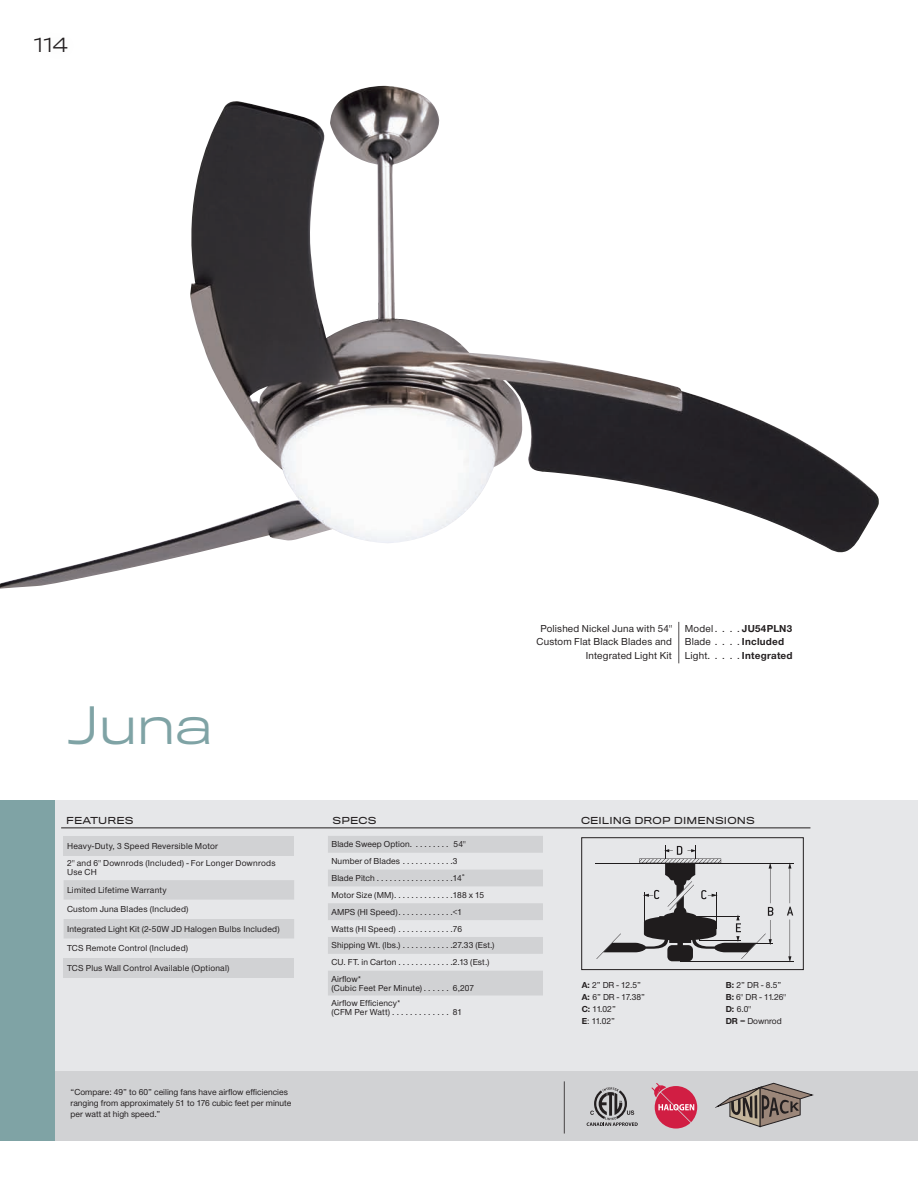
<style>
.page{position:relative;width:918px;height:1179px;background:#fff}
.page>*{position:absolute;margin:0;border:0;box-sizing:border-box;transform-origin:0 0}
.t1{font:300 48px "Titling Gothic FB Wide";color:#7fa3a5}
.t2{font:300 18px "Titling Gothic FB Wide";color:#231f20}
.t3{font:10.5px/13.5px "Helvetica Neue H55";letter-spacing:.015em;color:#231f20;text-align:right}
.t4{font:10.5px "Helvetica Neue H75";letter-spacing:.025em;color:#231f20}
.t5{font:9px/12px "Helvetica Neue H55";letter-spacing:.015em;color:#231f20}
.t6{font:9px "Titling Gothic FB Wide";letter-spacing:.015em;color:#231f20}
.s1{font-family:"Helvetica Neue H75"}
</style>
<div class="page">
<div style="left:34px;top:800px;width:884px;height:340px;background:#e6e7e9"></div>
<div style="left:47px;top:1071px;width:871px;height:69px;background:#d1d2d4"></div>
<hr style="left:564px;top:1081px;width:1px;height:52px;background:#231f20">
<div style="left:581px;top:837px;width:223px;height:133px;border:1px solid #231f20"></div>
<hr style="left:680px;top:961px;width:114px;height:1px;background:#231f20">
<hr style="left:595px;top:863px;width:199px;height:1px;background:#231f20">
<svg style="left:596px;top:846px;width:177px;height:115px"></svg>
<svg style="left:787px;top:862px;width:6px;height:99px"></svg>
<svg style="left:328px;top:836px;width:215px;height:159px"></svg>
<div style="left:64px;top:836px;width:230px;height:19px;background:#d1d2d4"></div>
<svg style="left:64px;top:880px;width:230px;height:58px"></svg>
<div style="left:64px;top:958px;width:230px;height:19px;background:#d1d2d4"></div>
<hr style="left:61px;top:827px;width:749px;height:1px;background:#231f20">
<img style="left:0;top:86px;width:879px;height:503px">
<div style="left:0;top:800px;width:55px;height:340px;background:#7fa3a5"></div>
<hr style="left:678px;top:622px;width:1px;height:41px;background:#231f20">
<svg style="left:587px;top:1083px;width:110px;height:46px"></svg>
<svg style="left:715px;top:1083px;width:98px;height:44px"></svg>
<h2 class="t2" style="left:33px;top:35px;width:36px">114</h2>
<h1 class="t1" style="left:68px;top:696px;width:147px">Juna</h1>
<p class="t3" style="left:536px;top:622px;width:137px">Polished Nickel Juna with 54"<br>Custom Flat Black Blades and<br>Integrated Light Kit</p>
<p class="t3" style="left:685px;top:622px;width:32px">Model.</p>
<p class="t4" style="left:742px;top:621px;width:52px">JU54PLN3</p>
<p class="t3" style="left:685px;top:636px;width:32px">Blade .</p>
<p class="t4" style="left:742px;top:635px;width:44px">Included</p>
<p class="t3" style="left:685px;top:649px;width:26px">Light.....</p>
<p class="t4" style="left:742px;top:648px;width:52px">Integrated</p>
<p class="t6" style="left:66px;top:814px;width:69px">FEATURES</p>
<p class="t6" style="left:333px;top:814px;width:46px">SPECS</p>
<p class="t6" style="left:581px;top:814px;width:174px">CEILING DROP DIMENSIONS</p>
<p class="t5" style="left:67px;top:837px;width:210px;line-height:17.7px">Heavy-Duty, 3 Speed Reversible Motor<br>2" and 6" Downrods (Included) - For Longer Downrods</p>
<p class="t5" style="left:67px;top:864px;width:101px;line-height:17.7px">Use CH<br>Limited Lifetime Warranty</p>
<p class="t5" style="left:67px;top:900px;width:214px;line-height:19.5px">Custom Juna Blades (Included)<br>Integrated Light Kit (2-50W JD Halogen Bulbs Included)<br>TCS Remote Control (Included)<br>TCS Plus Wall Control Available (Optional)</p>
<p class="t5" style="left:71px;top:1088px;width:222px;line-height:10.8px">“Compare: 49” to 60” ceiling fans have airflow efficiencies ranging from approximately 51 to 176 cubic feet per minute per watt at high speed.”</p>
<p class="t5" style="left:331px;top:839px;width:88px">Blade Sweep Option. ........</p>
<p class="t5" style="left:454px;top:839px;width:14px">54"</p>
<p class="t5" style="left:331px;top:856px;width:72px">Number of Blades ............</p>
<p class="t5" style="left:453px;top:856px;width:6px">3</p>
<p class="t5" style="left:331px;top:873px;width:47px">Blade Pitch ..................</p>
<p class="t5" style="left:453px;top:873px;width:14px">14˚</p>
<p class="t5" style="left:331px;top:889px;width:66px">Motor Size (MM) .............</p>
<p class="t5" style="left:453px;top:889px;width:33px">188 x 15</p>
<p class="t5" style="left:331px;top:906px;width:71px">AMPS (HI Speed) ............</p>
<p class="t5" style="left:453px;top:906px;width:11px">&lt;1</p>
<p class="t5" style="left:331px;top:923px;width:68px">Watts (HI Speed) .............</p>
<p class="t5" style="left:453px;top:923px;width:11px">76</p>
<p class="t5" style="left:331px;top:940px;width:75px">Shipping Wt. (lbs.) ............</p>
<p class="t5" style="left:453px;top:940px;width:43px">27.33 (Est.)</p>
<p class="t5" style="left:331px;top:957px;width:68px">CU. FT. in Carton .............</p>
<p class="t5" style="left:453px;top:957px;width:38px">2.13 (Est.)</p>
<p class="t5" style="left:331px;top:975px;width:96px;line-height:9px">Airflow*<br>(Cubic Feet Per Minute) ......</p>
<p class="t5" style="left:453px;top:982px;width:23px">6,207</p>
<p class="t5" style="left:331px;top:1000px;width:73px;line-height:9px">Airflow Efficiency*. (CFM Per Watt) .............</p>
<p class="t5" style="left:453px;top:1007px;width:11px">81</p>
<p class="t5" style="left:582px;top:979px;width:65px"><span class="s1">A:</span> 2” DR - 12.5”<br><span class="s1">A:</span> 6” DR - 17.38”<br><span class="s1">C:</span> 11.02”<br><span class="s1">E</span>: 11.02”</p>
<p class="t5" style="left:726px;top:979px;width:62px"><span class="s1">B:</span> 2” DR - 8.5”<br><span class="s1">B:</span> 6" DR - 11.26"<br><span class="s1">D:</span> 6.0"<br><span class="s1">DR</span> = Downrod</p>
</div>
